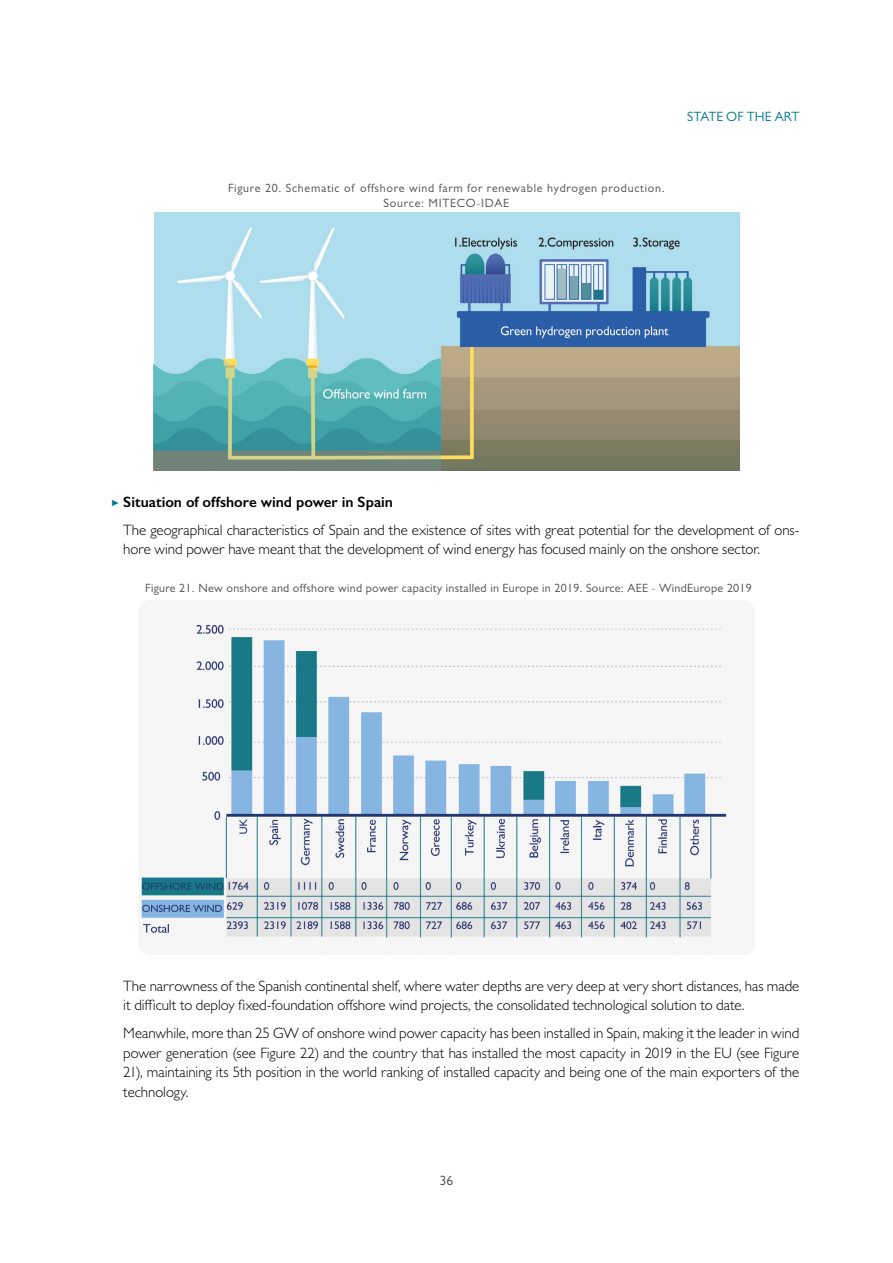
<style>
.page{position:relative;width:893px;height:1263px;background:#fff}
.page>*{position:absolute;margin:0;border:0;box-sizing:border-box;transform-origin:0 0}
._3_1_CUERPO__esp__7m{font:300 15px/19.5px "Gill Sans";letter-spacing:-.005em;color:#000}
.CUERPO_TEXTO_gill{font:600 15px "Gill Sans";color:#000}
.t1{font:13.5px "Gill Sans";color:#007a89}
.t2{font:13.5px "Gill Sans";color:#494646}
.t3{font:12px "Gill Sans";letter-spacing:.025em;color:#4b4b4d}
.t4{font:12px/14.4px "Gill Sans";letter-spacing:.06em;color:#4b4b4d;text-align:center}
.s1{font-family:"Montserrat";font-weight:300;color:#007a89}
</style>
<div class="page">
<img style="left:153px;top:213px;width:587px;height:257px">
<img style="left:140px;top:623px;width:589px;height:329px">
<p class="t1" style="left:687px;top:108px;width:114px">STATE OF THE ART</p>
<p class="t4" style="left:228px;top:181px;width:438px">Figure 20. Schematic of offshore wind farm for renewable hydrogen production.<br>Source: MITECO-IDAE</p>
<p class="CUERPO_TEXTO_gill" style="left:111px;top:493px;width:284px"><span class="s1">▶</span> Situation of offshore wind power in Spain</p>
<p class="_3_1_CUERPO__esp__7m" style="left:123px;top:520px;width:678px">The geographical characteristics of Spain and the existence of sites with great potential for the development of ons&shy;hore wind power have meant that the development of wind energy has focused mainly on the onshore sector.</p>
<p class="t3" style="left:145px;top:581px;width:608px">Figure 21. New onshore and offshore wind power capacity installed in Europe in 2019. Source: AEE - WindEurope 2019</p>
<p class="_3_1_CUERPO__esp__7m" style="left:123px;top:976px;width:678px">The narrowness of the Spanish continental shelf, where water depths are very deep at very short distances, has made it difficult to deploy fixed-foundation offshore wind projects, the consolidated technological solution to date.</p>
<p class="_3_1_CUERPO__esp__7m" style="left:123px;top:1023px;width:678px;text-align:justify">Meanwhile, more than 25 GW of onshore wind power capacity has been installed in Spain, making it the leader in wind power generation (see Figure 22) and the country that has installed the most capacity in 2019 in the EU (see Figure 21), maintaining its 5th position in the world ranking of installed capacity and being one of the main exporters of the technology.</p>
<p class="t2" style="left:440px;top:1172px;width:15px">36</p>
</div>
